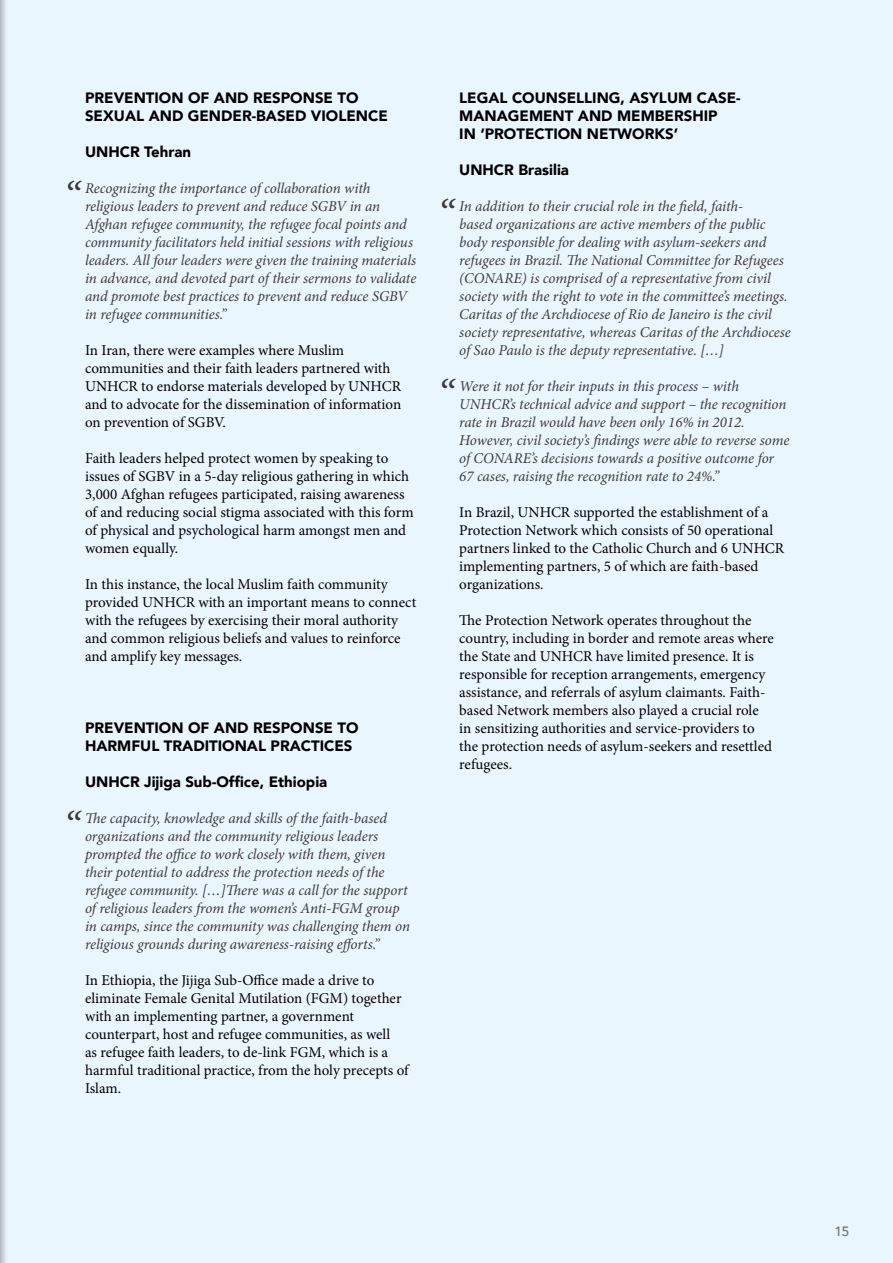
<style>
.page{position:relative;width:893px;height:1263px;background:#eaf6fe}
.page>*{position:absolute;margin:0;border:0;box-sizing:border-box;transform-origin:0 0}
.t1{font:italic 42.75px "Minion Pro";color:#3c3c3b}
.t2{font:15px/18px "Minion Pro";color:#000}
.t3{font:italic 15px/18px "Minion Pro";letter-spacing:-.01em;color:#3c3c3b}
.t4{font:900 15px/18px "Avenir";color:#000}
.t5{font:500 13.5px "Avenir";color:#706f6f}
</style>
<div class="page">
<p class="t4" style="left:85px;top:88px;width:304px">PREVENTION OF AND RESPONSE TO<br>SEXUAL AND GENDER-BASED VIOLENCE</p>
<p class="t4" style="left:85px;top:142px;width:108px">UNHCR Tehran</p>
<h1 class="t1" style="left:63px;top:168px;width:18px">“</h1>
<p class="t3" style="left:85px;top:179px;width:333px">Recognizing the importance of collaboration with religious leaders to prevent and reduce SGBV in an Afghan refugee community, the refugee focal points and community facilitators held initial sessions with religious leaders. All four leaders were given the training materials in advance, and devoted part of their sermons to validate and promote best practices to prevent and reduce SGBV in refugee communities.”</p>
<p class="t2" style="left:85px;top:341px;width:318px">In Iran, there were examples where Muslim communities and their faith leaders partnered with UNHCR to endorse materials developed by UNHCR and to advocate for the dissemination of information on prevention of SGBV.</p>
<p class="t2" style="left:85px;top:449px;width:330px">Faith leaders helped protect women by speaking to issues of SGBV in a 5-day religious gathering in which 3,000 Afghan refugees participated, raising awareness of and reducing social stigma associated with this form of physical and psychological harm amongst men and women equally.</p>
<p class="t2" style="left:85px;top:575px;width:333px">In this instance, the local Muslim faith community provided UNHCR with an important means to connect with the refugees by exercising their moral authority and common religious beliefs and values to reinforce and amplify key messages.</p>
<p class="t4" style="left:85px;top:718px;width:275px">PREVENTION OF AND RESPONSE TO<br>HARMFUL TRADITIONAL PRACTICES</p>
<p class="t4" style="left:85px;top:772px;width:244px">UNHCR Jijiga Sub-Office, Ethiopia</p>
<h1 class="t1" style="left:63px;top:798px;width:18px">“</h1>
<p class="t3" style="left:85px;top:809px;width:326px">The capacity, knowledge and skills of the faith-based organizations and the community religious leaders prompted the office to work closely with them, given their potential to address the protection needs of the refugee community. […]There was a call for the support of religious leaders from the women’s Anti-FGM group in camps, since the community was challenging them on religious grounds during awareness-raising efforts.”</p>
<p class="t2" style="left:85px;top:971px;width:325px">In Ethiopia, the Jijiga Sub-Office made a drive to eliminate Female Genital Mutilation (FGM) together with an implementing partner, a government counterpart, host and refugee communities, as well<br>as refugee faith leaders, to de-link FGM, which is a harmful traditional practice, from the holy precepts of Islam.</p>
<p class="t4" style="left:459px;top:88px;width:283px">LEGAL COUNSELLING, ASYLUM CASE-<br>MANAGEMENT AND MEMBERSHIP<br>IN ‘PROTECTION NETWORKS’</p>
<p class="t4" style="left:459px;top:160px;width:111px">UNHCR Brasilia</p>
<h1 class="t1" style="left:437px;top:186px;width:18px">“</h1>
<p class="t3" style="left:459px;top:197px;width:333px">In addition to their crucial role in the field, faith-<br>based organizations are active members of the public body responsible for dealing with asylum-seekers and refugees in Brazil. The National Committee for Refugees (CONARE) is comprised of a representative from civil society with the right to vote in the committee’s meetings.<br>Caritas of the Archdiocese of Rio de Janeiro is the civil society representative, whereas Caritas of the Archdiocese of Sao Paulo is the deputy representative. […]</p>
<h1 class="t1" style="left:437px;top:366px;width:18px">“</h1>
<p class="t3" style="left:459px;top:377px;width:332px">Were it not for their inputs in this process – with UNHCR’s technical advice and support – the recognition rate in Brazil would have been only 16% in 2012.<br>However, civil society’s findings were able to reverse some of CONARE’s decisions towards a positive outcome for 67 cases, raising the recognition rate to 24%.”</p>
<p class="t2" style="left:459px;top:503px;width:326px">In Brazil, UNHCR supported the establishment of a Protection Network which consists of 50 operational partners linked to the Catholic Church and 6 UNHCR implementing partners, 5 of which are faith-based organizations.</p>
<p class="t2" style="left:459px;top:611px;width:316px">The Protection Network operates throughout the country, including in border and remote areas where the State and UNHCR have limited presence. It is responsible for reception arrangements, emergency assistance, and referrals of asylum claimants. Faith&shy;based Network members also played a crucial role in sensitizing authorities and service-providers to the protection needs of asylum-seekers and resettled refugees.</p>
<p class="t5" style="left:834px;top:1219px;width:17px">15</p>
</div>
